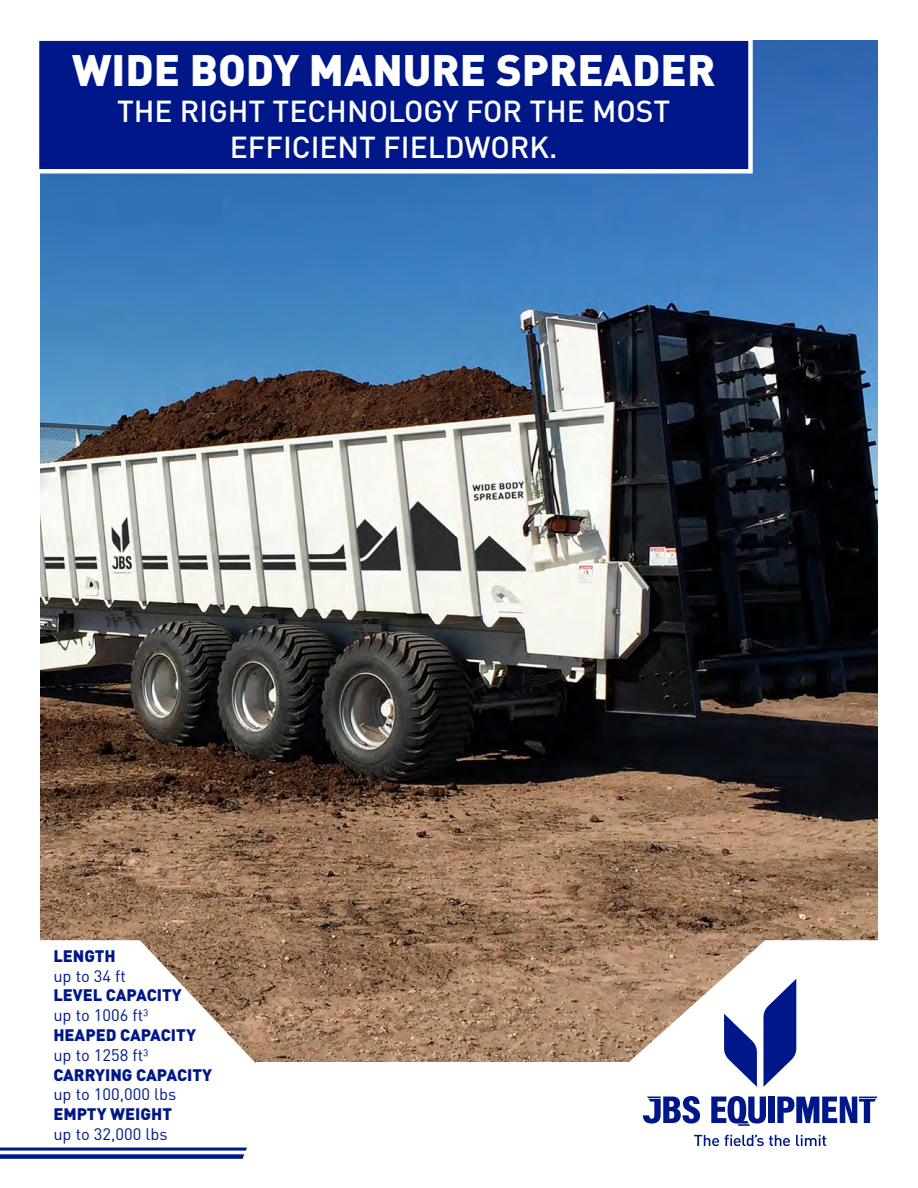
<style>
.page{position:relative;width:918px;height:1188px;background:#fff}
.page>*{position:absolute;margin:0;border:0;box-sizing:border-box;transform-origin:0 0}
.t1{font:900 43.5px "DIN Pro";color:#fff}
.t2{font:500 30px/36px "DIN Pro";color:#fff;text-align:center}
.t3{font:900 16.5px/19.8px "DIN Pro";color:#001789}
.t4{font:16.5px "DIN Pro";color:#001789}
.s1{font-weight:400}
.s2{font-weight:300}
</style>
<div class="page">
<img style="left:40px;top:40px;width:838px;height:1022px">
<svg style="left:12px;top:940px;width:255px;height:218px"></svg>
<hr style="left:0;top:1148px;width:246px;height:3px;background:#001789">
<div style="left:0;top:1154px;width:243px;height:5px;background:#001789"></div>
<div style="left:256px;top:1062px;width:484px;height:126px;background:#fff"></div>
<div style="left:37px;top:39px;width:714px;height:132px;background:#001789"></div>
<div style="left:35px;top:36px;width:718px;height:138px;border:4px solid #fff"></div>
<svg style="left:624px;top:940px;width:254px;height:207px"></svg>
<svg style="left:763px;top:979px;width:33px;height:108px"></svg>
<svg style="left:724px;top:1014px;width:33px;height:73px"></svg>
<div style="left:769px;top:1097px;width:6px;height:26px;background:#001789"></div>
<svg style="left:711px;top:1096px;width:55px;height:30px"></svg>
<svg style="left:643px;top:1096px;width:57px;height:28px"></svg>
<svg style="left:777px;top:1097px;width:101px;height:26px"></svg>
<svg style="left:694px;top:1135px;width:25px;height:11px"></svg>
<svg style="left:725px;top:1135px;width:65px;height:11px"></svg>
<svg style="left:796px;top:1135px;width:30px;height:11px"></svg>
<h1 class="t1" style="left:72px;top:36px;width:645px">WIDE BODY MANURE SPREADER</h1>
<h2 class="t2" style="left:117px;top:90px;width:555px">THE RIGHT TECHNOLOGY FOR THE MOST<br>EFFICIENT FIELDWORK.</h2>
<p class="t3" style="left:53px;top:945px;width:64px">LENGTH</p>
<p class="t4" style="left:53px;top:963px;width:74px">up to 34 ft</p>
<p class="t3" style="left:53px;top:984px;width:160px">LEVEL CAPACITY<br><span class="s1">up to 1006 ft</span><span class="s2">³<br></span>HEAPED CAPACITY <span class="s1">up to 1258 ft</span><span class="s2">³<br></span>CARRYING CAPACITY</p>
<p class="t4" style="left:53px;top:1082px;width:124px">up to 100,000 lbs</p>
<p class="t3" style="left:53px;top:1103px;width:120px">EMPTY WEIGHT</p>
<p class="t4" style="left:53px;top:1121px;width:116px">up to 32,000 lbs</p>
</div>
